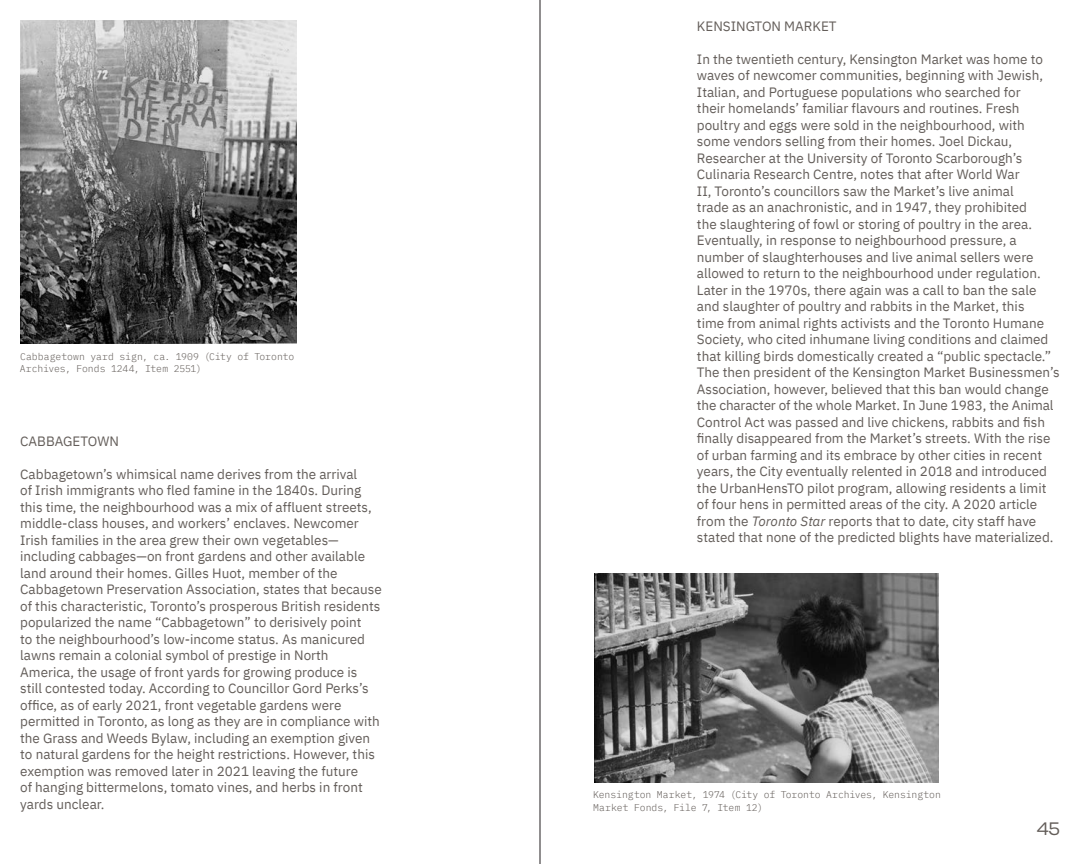
<style>
.page{position:relative;width:1080px;height:864px;background:#fff}
.page>*{position:absolute;margin:0;border:0;box-sizing:border-box;transform-origin:0 0}
.t1{font:21px "Degular Display";color:#635d59}
.t2{font:13.5px/16.5px "IBM Plex Sans";color:#635d59}
.t3{font:300 9.75px/12.8px "IBM Plex Mono";letter-spacing:-.005em;color:#635d59}
.s1{font-style:italic}
</style>
<div class="page">
<hr style="left:540px;top:0;width:1px;height:864px;background:#231f20">
<img style="left:594px;top:573px;width:345px;height:209px">
<img style="left:20px;top:20px;width:277px;height:323px">
<p class="t3" style="left:20px;top:349px;width:276px">Cabbagetown yard sign, ca. 1909 (City of Toronto<br>Archives, Fonds 1244, Item 2551)</p>
<p class="t2" style="left:20px;top:432px;width:100px">CABBAGETOWN</p>
<p class="t2" style="left:20px;top:465px;width:363px">Cabbagetown’s whimsical name derives from the arrival<br>of Irish immigrants who fled famine in the 1840s. During this time, the neighbourhood was a mix of affluent streets, middle-class houses, and workers’ enclaves. Newcomer Irish families in the area grew their own vegetables— including cabbages—on front gardens and other available land around their homes. Gilles Huot, member of the Cabbagetown Preservation Association, states that because of this characteristic, Toronto’s prosperous British residents popularized the name “Cabbagetown” to derisively point<br>to the neighbourhood’s low-income status. As manicured lawns remain a colonial symbol of prestige in North America, the usage of front yards for growing produce is still contested today. According to Councillor Gord Perks’s office, as of early 2021, front vegetable gardens were permitted in Toronto, as long as they are in compliance with the Grass and Weeds Bylaw, including an exemption given to natural gardens for the height restrictions. However, this exemption was removed later in 2021 leaving the future<br>of hanging bittermelons, tomato vines, and herbs in front yards unclear.</p>
<p class="t2" style="left:697px;top:17px;width:141px">KENSINGTON MARKET</p>
<p class="t2" style="left:697px;top:50px;width:364px">In the twentieth century, Kensington Market was home to waves of newcomer communities, beginning with Jewish, Italian, and Portuguese populations who searched for<br>their homelands’ familiar flavours and routines. Fresh poultry and eggs were sold in the neighbourhood, with some vendors selling from their homes. Joel Dickau, Researcher at the University of Toronto Scarborough’s Culinaria Research Centre, notes that after World War<br>II, Toronto’s councillors saw the Market’s live animal<br>trade as an anachronistic, and in 1947, they prohibited<br>the slaughtering of fowl or storing of poultry in the area.<br>Eventually, in response to neighbourhood pressure, a number of slaughterhouses and live animal sellers were allowed to return to the neighbourhood under regulation.<br>Later in the 1970s, there again was a call to ban the sale and slaughter of poultry and rabbits in the Market, this<br>time from animal rights activists and the Toronto Humane Society, who cited inhumane living conditions and claimed that killing birds domestically created a “public spectacle.” The then president of the Kensington Market Businessmen’s Association, however, believed that this ban would change the character of the whole Market. In June 1983, the Animal Control Act was passed and live chickens, rabbits and fish finally disappeared from the Market’s streets. With the rise of urban farming and its embrace by other cities in recent years, the City eventually relented in 2018 and introduced the UrbanHensTO pilot program, allowing residents a limit of four hens in permitted areas of the city. A 2020 article from the <span class="s1">Toronto Star</span> reports that to date, city staff have stated that none of the predicted blights have materialized.</p>
<p class="t3" style="left:593px;top:788px;width:349px">Kensington Market, 1974 (City of Toronto Archives, Kensington<br>Market Fonds, File 7, Item 12)</p>
<h1 class="t1" style="left:1037px;top:817px;width:24px">45</h1>
</div>
